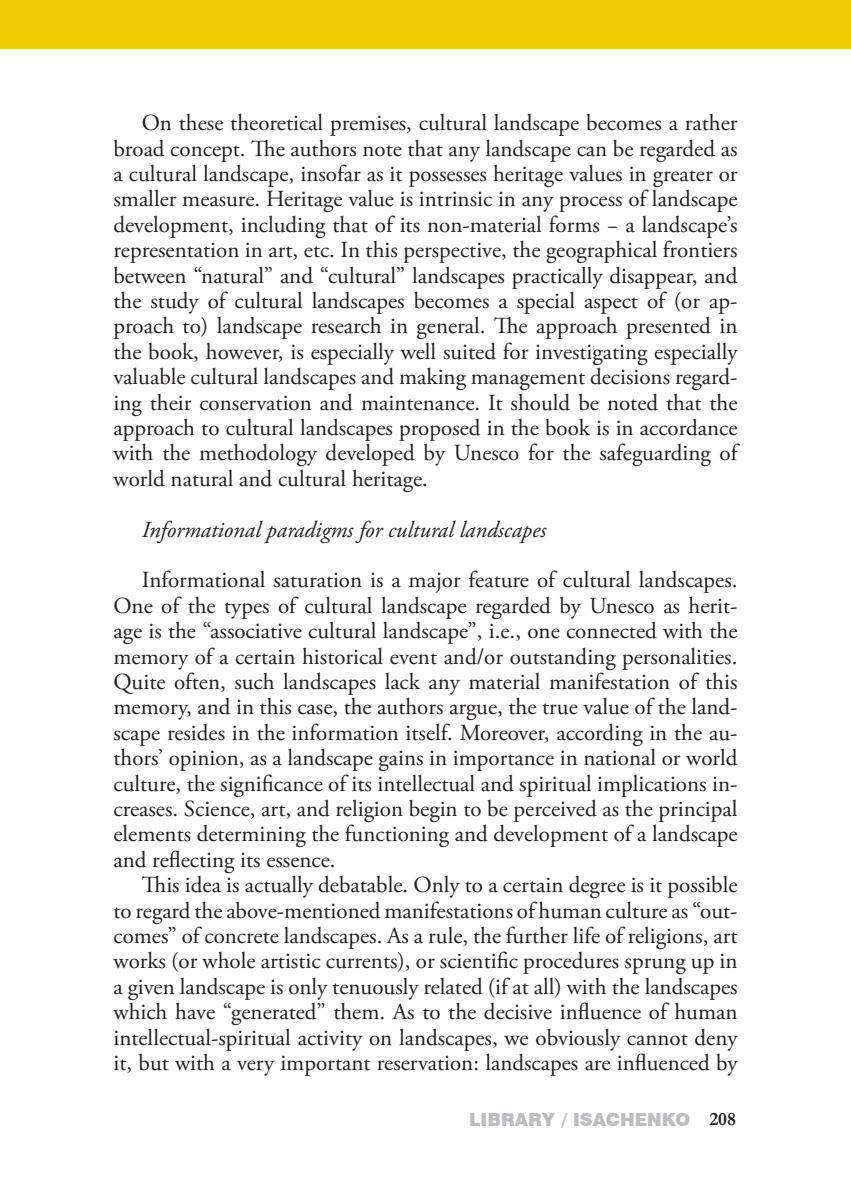
<style>
.page{position:relative;width:851px;height:1191px;background:#fff}
.page>*{position:absolute;margin:0;border:0;box-sizing:border-box;transform-origin:0 0}
.t1{font:23px/25.4px "Adobe Garamond Pro";color:#231f20;text-align:justify}
.t2{font:italic 23px "Adobe Garamond Pro";color:#231f20}
.t3{font:900 18px "Swiss 721 BT";color:#bcbdc0}
.s1{font-family:"Garamond";font-weight:700;font-size:19px;color:#231f20}
</style>
<div class="page">
<div style="left:0;top:0;width:850px;height:49px;background:#f0cb02"></div>
<p class="t1" style="left:113px;top:111px;width:625px;text-indent:28px">On these theoretical premises, cultural landscape becomes a rather broad concept. The authors note that any landscape can be regarded as a cultural landscape, insofar as it possesses heritage values in greater or smaller measure. Heritage value is intrinsic in any process of landscape development, including that of its non-material forms − a landscape’s representation in art, etc. In this perspective, the geographical frontiers between “natural” and “cultural” landscapes practically disappear, and the study of cultural landscapes becomes a special aspect of (or ap&shy;proach to) landscape research in general. The approach presented in the book, however, is especially well suited for investigating especially valuable cultural landscapes and making management decisions regard&shy;ing their conservation and maintenance. It should be noted that the approach to cultural landscapes proposed in the book is in accordance with the methodology developed by Unesco for the safeguarding of world natural and cultural heritage.</p>
<p class="t2" style="left:142px;top:515px;width:406px">Informational paradigms for cultural landscapes</p>
<p class="t1" style="left:113px;top:568px;width:625px;text-indent:28px">Informational saturation is a major feature of cultural landscapes.<br>One of the types of cultural landscape regarded by Unesco as herit&shy;age is the “associative cultural landscape”, i.e., one connected with the memory of a certain historical event and/or outstanding personalities.<br>Quite often, such landscapes lack any material manifestation of this memory, and in this case, the authors argue, the true value of the land&shy;scape resides in the information itself. Moreover, according in the au&shy;thors’ opinion, as a landscape gains in importance in national or world culture, the significance of its intellectual and spiritual implications in&shy;creases. Science, art, and religion begin to be perceived as the principal elements determining the functioning and development of a landscape and reflecting its essence.</p>
<p class="t1" style="left:113px;top:873px;width:625px;text-indent:28px">This idea is actually debatable. Only to a certain degree is it possible to regard the above-mentioned manifestations of human culture as “out&shy;comes” of concrete landscapes. As a rule, the further life of religions, art works (or whole artistic currents), or scientific procedures sprung up in a given landscape is only tenuously related (if at all) with the landscapes which have “generated” them. As to the decisive influence of human intellectual-spiritual activity on landscapes, we obviously cannot deny it, but with a very important reservation: landscapes are influenced by</p>
<p class="t3" style="left:469px;top:1108px;width:268px">LIBRARY / ISACHENKO <span class="s1">208</span></p>
</div>
